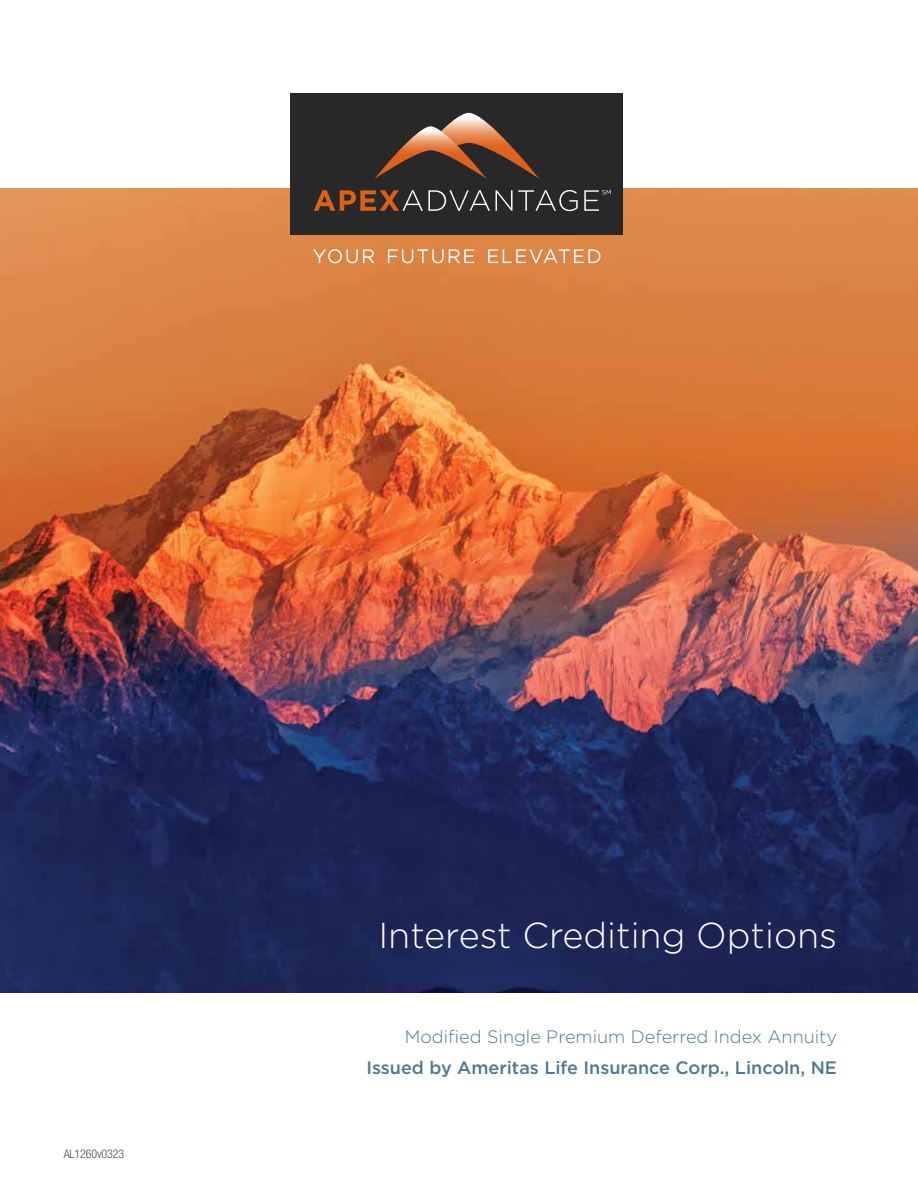
<style>
.page{position:relative;width:918px;height:1188px;background:#fff}
.page>*{position:absolute;margin:0;border:0;box-sizing:border-box;transform-origin:0 0}
.t1{font:300 36px "Gotham";color:#fff}
.t2{font:500 18px "Gotham";color:#517891}
.t3{font:300 18px "Gotham";color:#517891}
.t4{font:300 condensed 12px "Helvetica Neue";letter-spacing:-.01em;color:#4d4d4f}
</style>
<div class="page">
<img style="left:0;top:189px;width:918px;height:804px">
<div style="left:291px;top:94px;width:332px;height:141px;background:#292829"></div>
<svg style="left:313px;top:249px;width:287px;height:14px;background:#e39e6d"></svg>
<svg style="left:314px;top:190px;width:297px;height:21px"></svg>
<svg style="left:375px;top:113px;width:164px;height:66px"></svg>
<p class="t4" style="left:64px;top:1146px;width:62px">AL1260v0323</p>
<h1 class="t1" style="left:378px;top:913px;width:460px">Interest Crediting Options</h1>
<p class="t3" style="left:405px;top:1025px;width:434px">Modified Single Premium Deferred Index Annuity</p>
<p class="t2" style="left:366px;top:1056px;width:472px">Issued by Ameritas Life Insurance Corp., Lincoln, NE</p>
</div>
